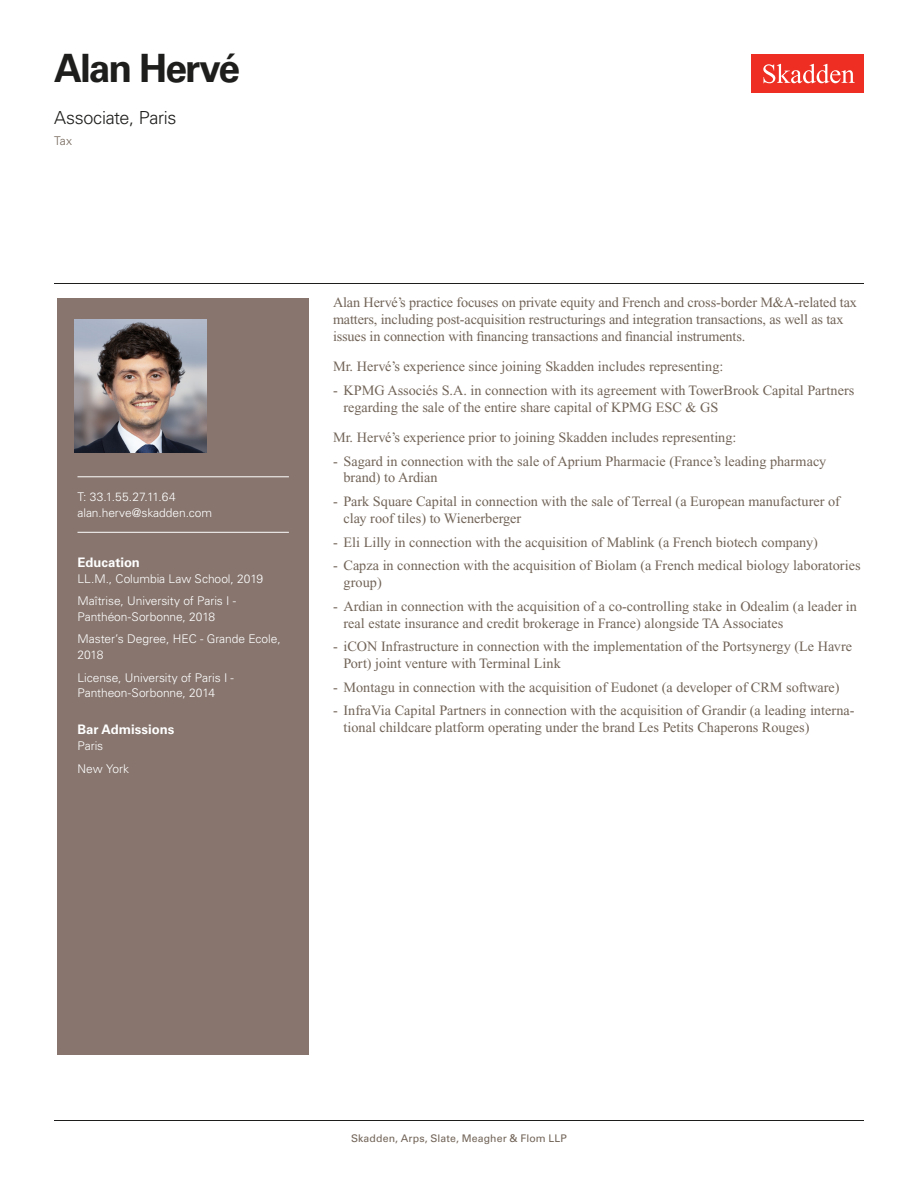
<style>
.page{position:relative;width:918px;height:1188px;background:#fff}
.page>*{position:absolute;margin:0;border:0;box-sizing:border-box;transform-origin:0 0}
.Name{font:700 39px "Univers LT Std";letter-spacing:-.05em;color:#1e1e1d}
.Title_and_Office{font:300 18px "Univers LT Std";letter-spacing:-.015em;color:#1e1e1d}
.Main_Body_Bulleted{font:14.25px/16.8px "Times New Roman PS Std";color:#726458}
.Main_Body{font:14.25px/16.8px "Times New Roman PS Std";letter-spacing:-.01em;color:#726458}
.Bar_Admission_Education{font:700 13.2px "Univers LT Std";letter-spacing:-.005em;color:#fff}
.Sidebar_text{font:300 12px/15.8px "Univers LT Std";letter-spacing:-.005em;color:#fff}
.Email{font:300 12px "Univers LT Std";letter-spacing:-.005em;color:#fff}
.Phone_Number{font:300 12px "Univers LT Std";letter-spacing:.015em;color:#fff}
.Practice{font:300 12px "Univers LT Std";color:#726458}
.Folio{font:10.5px "Univers LT Std";letter-spacing:.01em;color:#726458}
</style>
<div class="page">
<div style="left:752px;top:54px;width:112px;height:39px;background:#ee2e22"></div>
<svg style="left:763px;top:64px;width:92px;height:19px"></svg>
<div style="left:57px;top:298px;width:252px;height:756px;background:#87756e"></div>
<hr style="left:77px;top:476px;width:212px;height:1px;background:#fff">
<hr style="left:77px;top:532px;width:212px;height:1px;background:#fff">
<img style="left:74px;top:320px;width:132px;height:132px">
<hr style="left:54px;top:1120px;width:810px;height:1px;background:#1e1e1d">
<hr style="left:54px;top:283px;width:810px;height:1px;background:#1e1e1d">
<h1 class="Name" style="left:54px;top:46px;width:188px">Alan Hervé</h1>
<h2 class="Title_and_Office" style="left:54px;top:107px;width:124px">Associate, Paris</h2>
<h3 class="Practice" style="left:54px;top:134px;width:19px">Tax</h3>
<p class="Phone_Number" style="left:77px;top:490px;width:100px">T: 33.1.55.27.11.64</p>
<p class="Email" style="left:77px;top:505px;width:136px">alan.herve@skadden.com</p>
<p class="Bar_Admission_Education" style="left:77px;top:554px;width:64px">Education</p>
<p class="Sidebar_text" style="left:77px;top:570px;width:187px">LL.M., Columbia Law School, 2019</p>
<p class="Sidebar_text" style="left:77px;top:593px;width:160px">Maîtrise, University of Paris I -<br>Panthéon-Sorbonne, 2018</p>
<p class="Sidebar_text" style="left:77px;top:631px;width:205px">Master’s Degree, HEC - Grande Ecole,<br>2018</p>
<p class="Sidebar_text" style="left:77px;top:669px;width:158px">License, University of Paris I -<br>Pantheon-Sorbonne, 2014</p>
<p class="Bar_Admission_Education" style="left:77px;top:722px;width:98px">Bar Admissions</p>
<p class="Sidebar_text" style="left:77px;top:738px;width:27px">Paris</p>
<p class="Sidebar_text" style="left:77px;top:761px;width:53px">New York</p>
<p class="Main_Body" style="left:333px;top:294px;width:526px">Alan Hervé’s practice focuses on private equity and French and cross-border M&amp;A-related tax matters, including post-acquisition restructurings and integration transactions, as well as tax issues in connection with financing transactions and financial instruments.</p>
<p class="Main_Body" style="left:333px;top:358px;width:392px">Mr. Hervé’s experience since joining Skadden includes representing:</p>
<p class="Main_Body_Bulleted" style="left:344px;top:382px;width:512px;text-indent:-10px">- KPMG Associés S.A. in connection with its agreement with TowerBrook Capital Partners regarding the sale of the entire share capital of KPMG ESC &amp; GS</p>
<p class="Main_Body" style="left:333px;top:429px;width:405px">Mr. Hervé’s experience prior to joining Skadden includes representing:</p>
<p class="Main_Body_Bulleted" style="left:344px;top:452px;width:484px;text-indent:-10px">- Sagard in connection with the sale of Aprium Pharmacie (France’s leading pharmacy brand) to Ardian</p>
<p class="Main_Body_Bulleted" style="left:344px;top:493px;width:498px;text-indent:-10px">- Park Square Capital in connection with the sale of Terreal (a European manufacturer of clay roof tiles) to Wienerberger</p>
<p class="Main_Body_Bulleted" style="left:333px;top:533px;width:486px">- Eli Lilly in connection with the acquisition of Mablink (a French biotech company)</p>
<p class="Main_Body_Bulleted" style="left:344px;top:557px;width:519px;text-indent:-10px">- Capza in connection with the acquisition of Biolam (a French medical biology laboratories group)</p>
<p class="Main_Body_Bulleted" style="left:344px;top:598px;width:515px;text-indent:-10px">- Ardian in connection with the acquisition of a co-controlling stake in Odealim (a leader in real estate insurance and credit brokerage in France) alongside TA Associates</p>
<p class="Main_Body_Bulleted" style="left:344px;top:638px;width:510px;text-indent:-10px">- iCON Infrastructure in connection with the implementation of the Portsynergy (Le Havre<br>Port) joint venture with Terminal Link</p>
<p class="Main_Body_Bulleted" style="left:333px;top:679px;width:508px">- Montagu in connection with the acquisition of Eudonet (a developer of CRM software)</p>
<p class="Main_Body_Bulleted" style="left:344px;top:702px;width:513px;text-indent:-10px">- InfraVia Capital Partners in connection with the acquisition of Grandir (a leading interna&shy;tional childcare platform operating under the brand Les Petits Chaperons Rouges)</p>
<p class="Folio" style="left:351px;top:1132px;width:217px">Skadden, Arps, Slate, Meagher &amp; Flom LLP</p>
</div>
